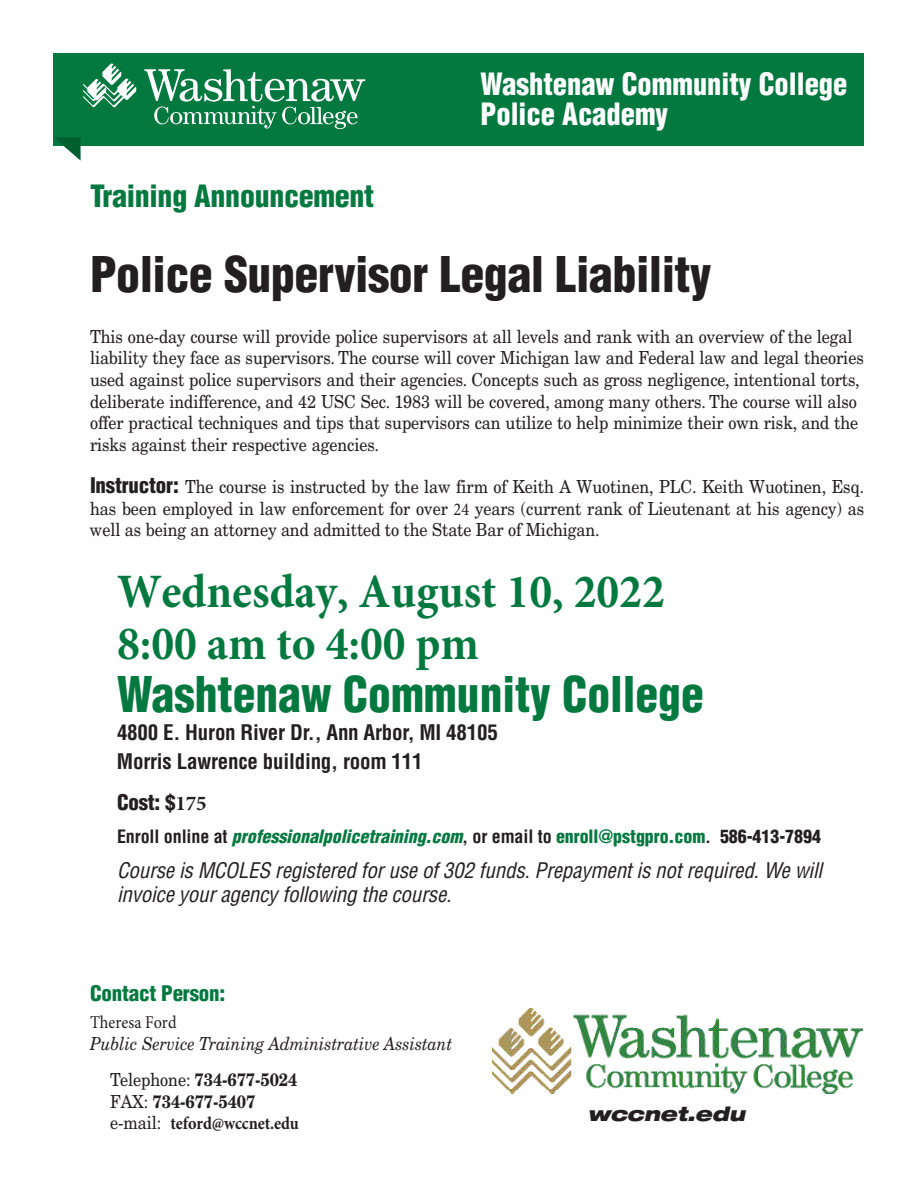
<style>
.page{position:relative;width:918px;height:1188px;background:#fff}
.page>*{position:absolute;margin:0;border:0;box-sizing:border-box;transform-origin:0 0}
.Front-level_2_subhea{font:700 48px/52.5px "Minion Pro";color:#04793f;scale:.95 1}
.Front_-Level_1{font:900 condensed 48px "Helvetica";letter-spacing:-.01em;color:#231f20}
.Front_-Level_1-2{font:900 condensed 30px/30px "Helvetica";color:#fff;scale:.95 1}
.Front_-Level_1-3{font:900 condensed 30px "Helvetica";letter-spacing:-.01em;color:#04793f}
.Front-level_2_subhea-2{font:italic condensed 21px/24px "Helvetica";letter-spacing:-.01em;color:#231f20}
.Front-level_2_subhea-3{font:700 condensed 21px/28.3px "Helvetica";letter-spacing:-.01em;color:#231f20}
.Front-text_copy{font:900 condensed 21px "Helvetica";letter-spacing:-.01em;color:#04793f}
.Front-level_2_subhea-4{font:900 condensed 21px "Helvetica";color:#231f20}
.Front-level_2_subhea-5{font:italic 900 expanded 19.65px "Helvetica Neue";letter-spacing:-.01em;color:#231f20}
.Front_-Level_1-4{font:18px/21.6px "New Century Schlbk";letter-spacing:-.005em;color:#231f20;scale:.9 1}
.Front-level_2_subhea-6{font:italic 900 condensed 18px "Helvetica";letter-spacing:-.005em;color:#04793f}
.Front-text_copy-2{font:700 18px/21.6px "New Century Schlbk";letter-spacing:-.005em;color:#231f20;scale:.9 1}
.Front-text_copy-3{font:italic 18px/22px "New Century Schlbk";letter-spacing:-.005em;color:#231f20;scale:.9 1}
.s1{font-family:"Helvetica";font-weight:900;font-stretch:condensed;font-size:21px}
.s2{font-family:"Minion Pro"}
.s3{font-family:"Helvetica";font-weight:900;font-stretch:condensed}
.s4{font-family:"Minion Pro";font-weight:700;font-stretch:normal}
.s5{font-weight:700;font-style:normal;color:#231f20}
.s6{font-style:normal}
.s7{font-style:normal;color:#231f20}
.s8{font-family:"Minion Pro";font-style:normal}
.s9{font-weight:400}
</style>
<div class="page">
<div style="left:54px;top:53px;width:810px;height:92px;background:#04793f"></div>
<svg style="left:144px;top:69px;width:221px;height:60px"></svg>
<svg style="left:83px;top:63px;width:53px;height:45px"></svg>
<svg style="left:54px;top:137px;width:27px;height:24px"></svg>
<img style="left:493px;top:1008px;width:369px;height:86px">
<p class="Front_-Level_1-3" style="left:90px;top:177px;width:286px">Training Announcement</p>
<p class="Front_-Level_1-2" style="left:481px;top:68px;width:388px">Washtenaw Community College<br>Police Academy</p>
<p class="Front_-Level_1" style="left:90px;top:244px;width:623px">Police Supervisor Legal Liability</p>
<p class="Front_-Level_1-4" style="left:90px;top:326px;width:861px">This one-day course will provide police supervisors at all levels and rank with an overview of the legal liability they face as supervisors. The course will cover Michigan law and Federal law and legal theories used against police supervisors and their agencies. Concepts such as gross negligence, intentional torts, deliberate indifference, and 42 USC Sec. 1983 will be covered, among many others. The course will also offer practical techniques and tips that supervisors can utilize to help minimize their own risk, and the risks against their respective agencies.</p>
<p class="Front_-Level_1-4" style="left:90px;top:476px;width:862px;text-align:justify"><span class="s1">Instructor:</span> The course is instructed by the law firm of Keith A Wuotinen, PLC. Keith Wuotinen, Esq. has been employed in law enforcement for over <span class="s2">24</span> years (current rank of Lieutenant at his agency) as well as being an attorney and admitted to the State Bar of Michigan.</p>
<p class="Front-level_2_subhea" style="left:117px;top:565px;width:619px">Wednesday, August 10, 2022<br>8:00 am to 4:00 pm<br><span class="s3">Washtenaw Community College</span></p>
<p class="Front-level_2_subhea-3" style="left:117px;top:718px;width:382px">4800 E. Huron River Dr., Ann Arbor, MI 48105<br>Morris Lawrence building, room 111</p>
<p class="Front-level_2_subhea-4" style="left:117px;top:789px;width:91px">Cost: $<span class="s4">175</span></p>
<p class="Front-level_2_subhea-6" style="left:117px;top:825px;width:706px"><span class="s5">Enroll online at</span> professionalpolicetraining.com<span class="s5">, or email to</span> <span class="s6">enroll@pstgpro.com</span><span class="s5">.</span> <span class="s7">586-413-7894</span></p>
<p class="Front-level_2_subhea-2" style="left:117px;top:858px;width:707px">Course is MCOLES registered for use of 302 funds. Prepayment is not required. We will invoice your agency following the course.</p>
<p class="Front-text_copy" style="left:90px;top:980px;width:137px">Contact Person:</p>
<p class="Front-text_copy-3" style="left:90px;top:1010px;width:404px"><span class="s8">Theresa Ford<br></span>Public Service Training Administrative Assistant</p>
<p class="Front-text_copy-2" style="left:110px;top:1068px;width:211px"><span class="s9">Telephone:</span> 734-677-5024<br><span class="s9">FAX:</span> 734-677-5407 <span class="s9">e-mail:</span> <span class="s2">teford@wccnet.edu</span></p>
<p class="Front-level_2_subhea-5" style="left:587px;top:1101px;width:159px">wccnet.edu</p>
</div>
